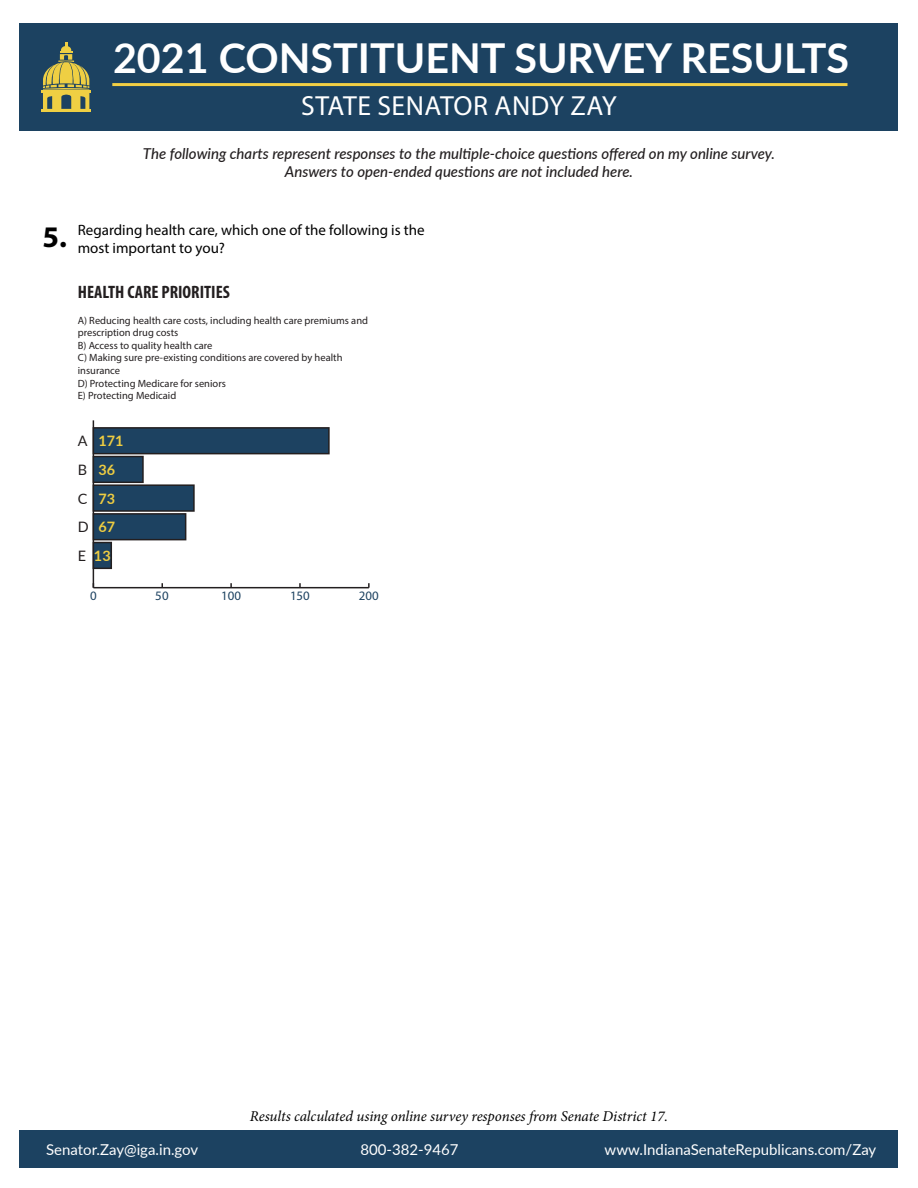
<style>
.page{position:relative;width:918px;height:1188px;background:#fff}
.page>*{position:absolute;margin:0;border:0;box-sizing:border-box;transform-origin:0 0}
.t1{font:700 41.25px "Lato";color:#fff}
.t2{font:700 30px "Myriad Pro";color:#000}
.t3{font:27.75px "Myriad Pro";letter-spacing:.02em;color:#fff}
.t4{font:700 condensed 18px "Myriad Pro";color:#231f20}
.t5{font:italic 500 15px "Lato";color:#231f20}
.t6{font:15px "Lato";color:#fff}
.t7{font:15px/18px "Myriad Pro";color:#000}
.t8{font:italic 15px "Minion Pro";letter-spacing:-.005em;color:#000}
.t9{font:700 14.4px "Lato";color:#efcd41}
.t10{font:14.4px "Lato";color:#231f20}
.t11{font:12.9px "Myriad Pro";color:#1d4261}
.t12{font:10.5px/12.6px "Myriad Pro";color:#231f20}
</style>
<div class="page">
<div style="left:20px;top:1130px;width:878px;height:38px;background:#1c4261"></div>
<div style="left:20px;top:23px;width:878px;height:108px;background:#1c4261"></div>
<hr style="left:41px;top:91px;width:50px;height:2px;background:#efcf43">
<hr style="left:41px;top:110px;width:50px;height:2px;background:#efcf43">
<svg style="left:43px;top:42px;width:46px;height:68px"></svg>
<hr style="left:112px;top:83px;width:735px;height:3px;background:#f2cf44">
<hr style="left:93px;top:587px;width:276px;height:1px;background:#231f20">
<hr style="left:93px;top:420px;width:1px;height:168px;background:#231f20">
<div style="left:93px;top:543px;width:18px;height:25px;background:#1d4261"></div>
<div style="left:93px;top:542px;width:19px;height:27px;border:2px solid #231f20"></div>
<div style="left:93px;top:514px;width:93px;height:26px;background:#1d4261"></div>
<div style="left:93px;top:513px;width:93px;height:27px;border:2px solid #231f20"></div>
<div style="left:93px;top:485px;width:101px;height:26px;background:#1d4261"></div>
<div style="left:93px;top:484px;width:102px;height:28px;border:2px solid #231f20"></div>
<div style="left:93px;top:457px;width:50px;height:25px;background:#1d4261"></div>
<div style="left:93px;top:456px;width:51px;height:27px;border:2px solid #231f20"></div>
<div style="left:93px;top:428px;width:236px;height:26px;background:#1d4261"></div>
<div style="left:93px;top:427px;width:237px;height:27px;border:2px solid #231f20"></div>
<h1 class="t1" style="left:113px;top:28px;width:738px">2021 CONSTITUENT SURVEY RESULTS</h1>
<p class="t3" style="left:301px;top:89px;width:317px">STATE SENATOR ANDY ZAY</p>
<p class="t5" style="left:143px;top:143px;width:634px">The following charts represent responses to the multiple-choice questions offered on my online survey.</p>
<p class="t5" style="left:285px;top:161px;width:350px">Answers to open-ended questions are not included here.</p>
<p class="t2" style="left:43px;top:217px;width:26px">5.</p>
<p class="t7" style="left:78px;top:221px;width:348px">Regarding health care, which one of the following is the most important to you?</p>
<p class="t4" style="left:78px;top:281px;width:154px">HEALTH CARE PRIORITIES</p>
<p class="t12" style="left:78px;top:314px;width:292px">A) Reducing health care costs, including health care premiums and prescription drug costs</p>
<p class="t12" style="left:78px;top:339px;width:136px">B) Access to quality health care</p>
<p class="t12" style="left:78px;top:352px;width:266px">C) Making sure pre-existing conditions are covered by health insurance</p>
<p class="t12" style="left:78px;top:377px;width:150px">D) Protecting Medicare for seniors</p>
<p class="t12" style="left:78px;top:389px;width:100px">E) Protecting Medicaid</p>
<p class="t10" style="left:78px;top:431px;width:11px">A</p>
<p class="t9" style="left:99px;top:430px;width:27px">171</p>
<p class="t10" style="left:78px;top:459px;width:11px">B</p>
<p class="t9" style="left:99px;top:459px;width:18px">36</p>
<p class="t10" style="left:78px;top:488px;width:11px">C</p>
<p class="t9" style="left:99px;top:488px;width:18px">73</p>
<p class="t10" style="left:78px;top:517px;width:12px">D</p>
<p class="t9" style="left:99px;top:516px;width:18px">67</p>
<p class="t10" style="left:78px;top:545px;width:10px">E</p>
<p class="t9" style="left:94px;top:545px;width:18px">13</p>
<p class="t11" style="left:90px;top:588px;width:8px">0</p>
<p class="t11" style="left:149px;top:588px;width:22px">050</p>
<p class="t11" style="left:221px;top:588px;width:21px">100</p>
<p class="t11" style="left:290px;top:588px;width:21px">150</p>
<p class="t11" style="left:359px;top:588px;width:21px">200</p>
<p class="t8" style="left:250px;top:1106px;width:420px">Results calculated using online survey responses from Senate District 17.</p>
<p class="t6" style="left:46px;top:1139px;width:154px">Senator.Zay@iga.in.gov</p>
<p class="t6" style="left:360px;top:1139px;width:100px">800-382-9467</p>
<p class="t6" style="left:605px;top:1139px;width:273px">www.IndianaSenateRepublicans.com/Zay</p>
</div>
